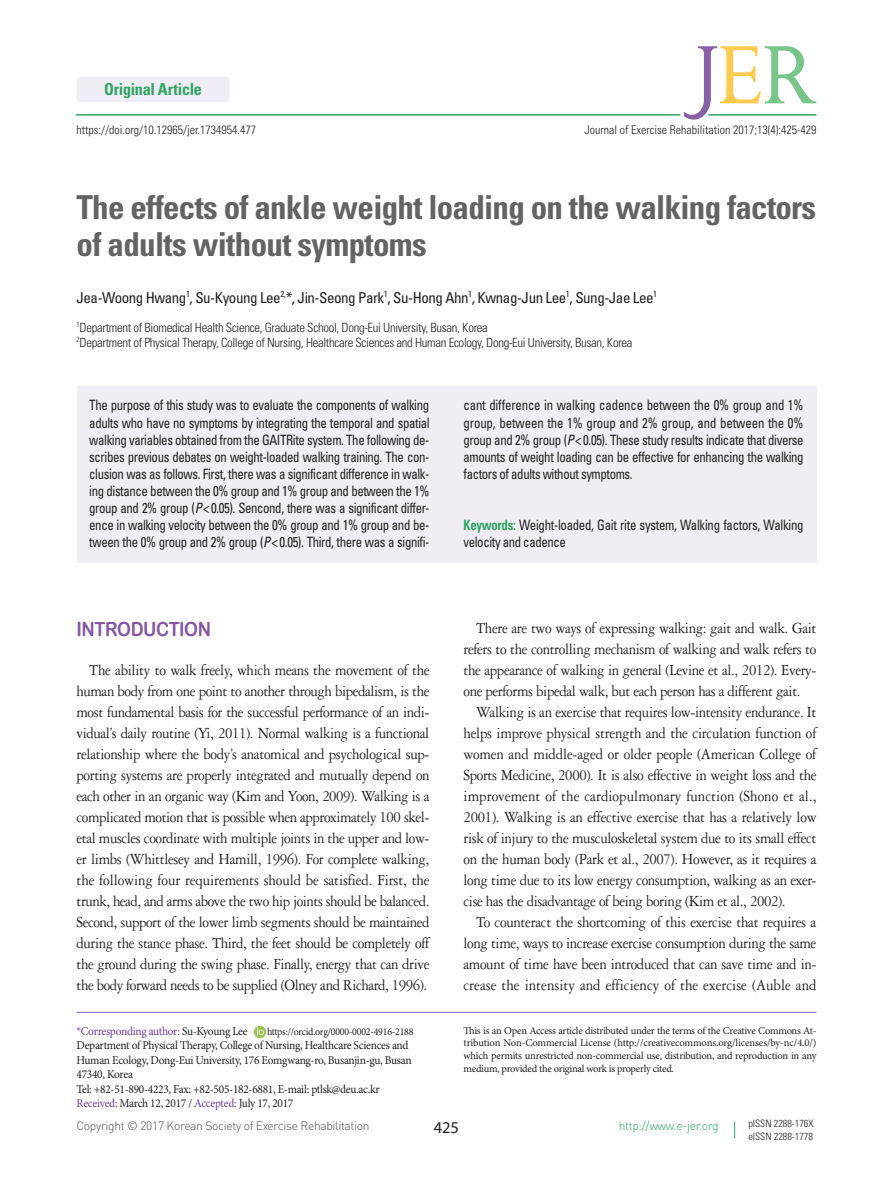
<style>
.page{position:relative;width:893px;height:1191px;background:#fff}
.page>*{position:absolute;margin:0;border:0;box-sizing:border-box;transform-origin:0 0}
.제목{font:700 condensed 33px/36.8px "Univers LT Std";letter-spacing:-.02em;color:#636366}
.본문_대제목{font:19.5px "Arial Rounded MT Bold";letter-spacing:-.025em;color:#8458a4;scale:.9 1}
.본문_영문{font:16.5px/21px "Garamond 3 LT Std";letter-spacing:-.025em;color:#231f20;text-align:justify;scale:.9 1}
.t1{font:700 condensed 16.5px "Univers LT Std";letter-spacing:-.02em;color:#30a463}
.t2{font:16.5px "Myriad Pro";color:#231f20}
.저자{font:condensed 15px "Univers LT Std";letter-spacing:-.03em;color:#231f20}
.t3{font:condensed 14.25px/17.1px "Univers LT Std";letter-spacing:-.03em;color:#231f20;text-align:justify;scale:.9 1}
.저자소속{font:300 condensed 12.75px "Univers LT Std";letter-spacing:-.025em;color:#231f20}
.교신저자{font:12px/14.4px "Minion Pro";letter-spacing:-.025em;color:#231f20;scale:.95 1}
.doi_단락{font:300 condensed 12px "Univers LT Std";color:#231f20}
.t4{font:300 12px "DIN Pro";letter-spacing:-.025em;color:#4b4c4d}
.교신저자-2{font:12px "Minion Pro";letter-spacing:-.03em;color:#753e98;scale:.95 1}
.t5{font:300 12px "DIN Pro";letter-spacing:-.025em;color:#30a463}
.교신저자-3{font:10.5px/12.6px "Minion Pro";letter-spacing:-.025em;color:#231f20;text-align:justify}
.교신저자-4{font:10.5px "Minion Pro";letter-spacing:-.025em;color:#231f20;scale:.95 1}
.t6{font:300 condensed 10.2px "Univers LT Std";color:#231f20}
.s1{font-style:italic}
.s2{font-weight:700;color:#30a463}
.s3{color:#231f20}
.s4{color:#753e98}
</style>
<div class="page">
<hr style="left:77px;top:1012px;width:739px;height:1px;background:#895fa8">
<svg style="left:734px;top:1121px;width:1px;height:17px"></svg>
<svg style="left:254px;top:1026px;width:11px;height:11px"></svg>
<div style="left:77px;top:386px;width:739px;height:176px;background:#f0edf5"></div>
<div style="left:77px;top:77px;width:153px;height:25px;background:#f0edf5;border-radius:4px"></div>
<hr style="left:76px;top:114px;width:604px;height:2px;background:#30a463">
<svg style="left:684px;top:46px;width:132px;height:74px"></svg>
<p class="t1" style="left:104px;top:79px;width:99px">Original Article</p>
<p class="doi_단락" style="left:77px;top:123px;width:181px">https://doi.org/10.12965/jer.1734954.477</p>
<p class="doi_단락" style="left:585px;top:123px;width:233px">Journal of Exercise Rehabilitation 2017;13(4):425-429</p>
<p class="제목" style="left:77px;top:188px;width:741px">The effects of ankle weight loading on the walking factors of adults without symptoms</p>
<p class="저자" style="left:77px;top:288px;width:582px">Jea-Woong Hwang<sup>1</sup>, Su-Kyoung Lee<sup>2,</sup>*, Jin-Seong Park<sup>1</sup>, Su-Hong Ahn<sup>1</sup>, Kwnag-Jun Lee<sup>1</sup>, Sung-Jae Lee<sup>1</sup></p>
<p class="저자소속" style="left:77px;top:320px;width:413px"><sup>1</sup>Department of Biomedical Health Science, Graduate School, Dong-Eui University, Busan, Korea</p>
<p class="저자소속" style="left:77px;top:335px;width:557px"><sup>2</sup>Department of Physical Therapy, College of Nursing, Healthcare Sciences and Human Ecology, Dong-Eui University, Busan, Korea</p>
<p class="t3" style="left:89px;top:396px;width:380px">The purpose of this study was to evaluate the components of walking adults who have no symptoms by integrating the temporal and spatial walking variables obtained from the GAITRite system. The following de&shy;scribes previous debates on weight-loaded walking training. The con&shy;clusion was as follows. First, there was a significant difference in walk&shy;ing distance between the 0% group and 1% group and between the 1% group and 2% group (<span class="s1">P</span>&lt; 0.05). Sencond, there was a significant differ&shy;ence in walking velocity between the 0% group and 1% group and be&shy;tween the 0% group and 2% group (<span class="s1">P</span>&lt; 0.05). Third, there was a signifi-</p>
<p class="t3" style="left:463px;top:396px;width:379px">cant difference in walking cadence between the 0% group and 1% group, between the 1% group and 2% group, and between the 0% group and 2% group (<span class="s1">P</span>&lt; 0.05). These study results indicate that diverse amounts of weight loading can be effective for enhancing the walking factors of adults without symptoms.</p>
<p class="t3" style="left:463px;top:516px;width:379px"><span class="s2">Keywords:</span> Weight-loaded, Gait rite system, Walking factors, Walking velocity and cadence</p>
<p class="본문_대제목" style="left:77px;top:617px;width:151px">INTRODUCTION</p>
<p class="본문_영문" style="left:77px;top:659px;width:394px;text-indent:13px">The ability to walk freely, which means the movement of the human body from one point to another through bipedalism, is the most fundamental basis for the successful performance of an indi&shy;vidual’s daily routine (Yi, 2011). Normal walking is a functional relationship where the body’s anatomical and psychological sup&shy;porting systems are properly integrated and mutually depend on each other in an organic way (Kim and Yoon, 2009). Walking is a complicated motion that is possible when approximately 100 skel&shy;etal muscles coordinate with multiple joints in the upper and low&shy;er limbs (Whittlesey and Hamill, 1996). For complete walking, the following four requirements should be satisfied. First, the trunk, head, and arms above the two hip joints should be balanced.<br>Second, support of the lower limb segments should be maintained during the stance phase. Third, the feet should be completely off the ground during the swing phase. Finally, energy that can drive the body forward needs to be supplied (Olney and Richard, 1996).</p>
<p class="교신저자-2" style="left:77px;top:1023px;width:182px">*Corresponding author: <span class="s3">Su-Kyoung Lee</span></p>
<p class="교신저자-4" style="left:267px;top:1024px;width:156px">https://orcid.org/0000-0002-4916-2188</p>
<p class="교신저자" style="left:77px;top:1038px;width:354px">Department of Physical Therapy, College of Nursing, Healthcare Sciences and<br>Human Ecology, Dong-Eui University, 176 Eomgwang-ro, Busanjin-gu, Busan<br>47340, Korea</p>
<p class="교신저자" style="left:77px;top:1081px;width:321px">Tel: +82-51-890-4223, Fax: +82-505-182-6881, E-mail: ptlsk@deu.ac.kr</p>
<p class="교신저자" style="left:77px;top:1096px;width:230px"><span class="s4">Received:</span> March 12, 2017 / <span class="s4">Accepted:</span> July 17, 2017</p>
<p class="본문_영문" style="left:463px;top:617px;width:394px;text-indent:13px">There are two ways of expressing walking: gait and walk. Gait refers to the controlling mechanism of walking and walk refers to the appearance of walking in general (Levine et al., 2012). Every&shy;one performs bipedal walk, but each person has a different gait.</p>
<p class="본문_영문" style="left:463px;top:701px;width:394px;text-indent:13px">Walking is an exercise that requires low-intensity endurance. It helps improve physical strength and the circulation function of women and middle-aged or older people (American College of Sports Medicine, 2000). It is also effective in weight loss and the improvement of the cardiopulmonary function (Shono et al., 2001). Walking is an effective exercise that has a relatively low risk of injury to the musculoskeletal system due to its small effect on the human body (Park et al., 2007). However, as it requires a long time due to its low energy consumption, walking as an exer&shy;cise has the disadvantage of being boring (Kim et al., 2002).</p>
<p class="본문_영문" style="left:463px;top:911px;width:394px;text-indent:13px">To counteract the shortcoming of this exercise that requires a long time, ways to increase exercise consumption during the same amount of time have been introduced that can save time and in&shy;crease the intensity and efficiency of the exercise (Auble and</p>
<p class="교신저자-3" style="left:463px;top:1024px;width:355px">This is an Open Access article distributed under the terms of the Creative Commons At&shy;tribution Non-Commercial License (http://creativecommons.org/licenses/by-nc/4.0/) which permits unrestricted non-commercial use, distribution, and reproduction in any medium, provided the original work is properly cited.</p>
<p class="t4" style="left:77px;top:1118px;width:295px">Copyright © 2017 Korean Society of Exercise Rehabilitation</p>
<p class="t5" style="left:619px;top:1118px;width:101px">http://www.e-jer.org</p>
<p class="t6" style="left:748px;top:1117px;width:67px">pISSN 2288-176X</p>
<p class="t6" style="left:748px;top:1129px;width:66px">eISSN 2288-1778</p>
<p class="t2" style="left:434px;top:1116px;width:27px">425</p>
</div>
